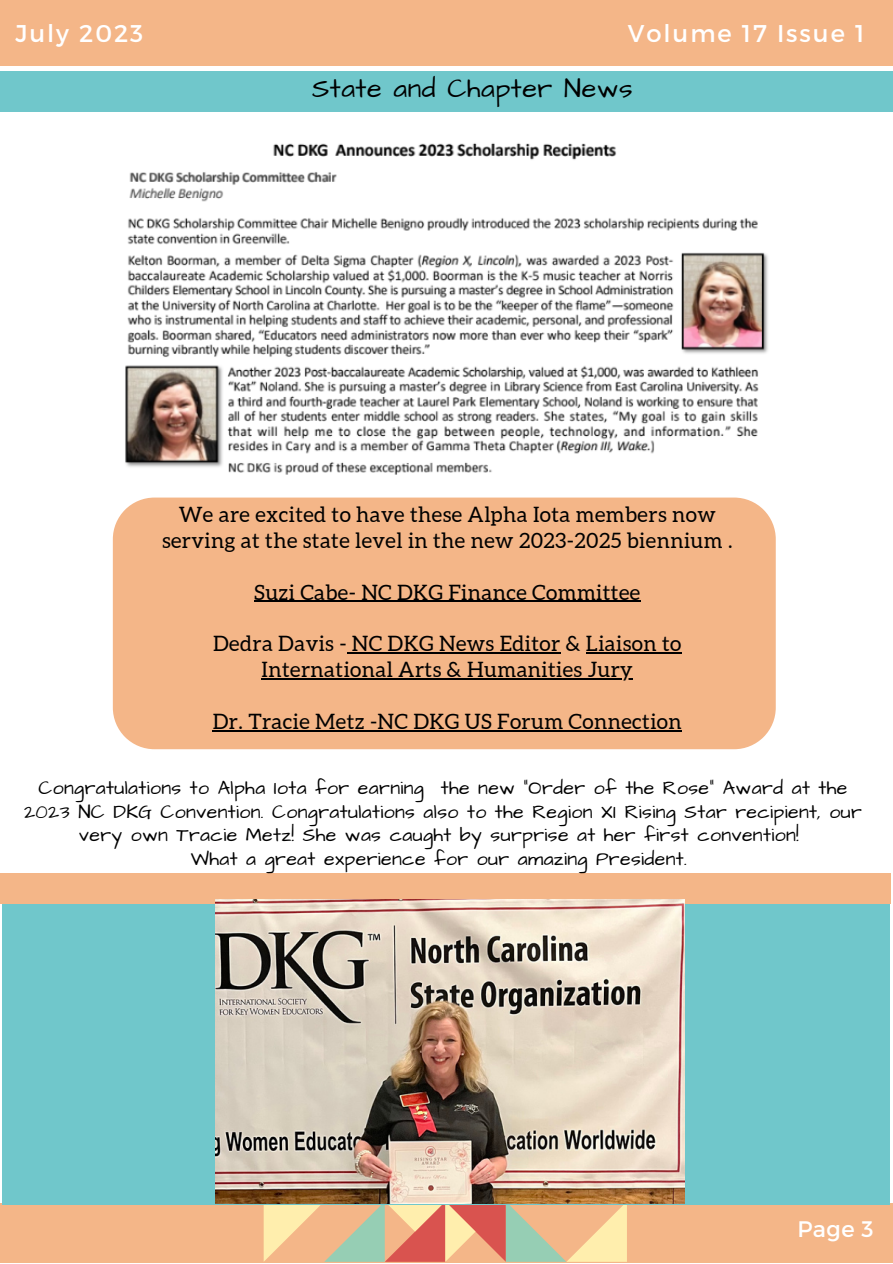
<style>
.page{position:relative;width:893px;height:1264px;background:#fff}
.page>*{position:absolute;margin:0;border:0;box-sizing:border-box;transform-origin:0 0}
.t1{font:27px "Architects Daughter";letter-spacing:.02em;color:#000}
.t2{font:24.15px "Montserrat";letter-spacing:.08em;color:#fff}
.t3{font:22.5px "Montserrat";color:#fff}
.t4{font:21.15px/25.8px "Aleo";letter-spacing:.02em;color:#000;text-align:center}
.t5{font:19.5px/23.5px "Architects Daughter";letter-spacing:.02em;color:#000;text-align:center}
</style>
<div class="page">
<div style="left:0;top:72px;width:892px;height:40px;background:#70c7cb"></div>
<div style="left:0;top:0;width:892px;height:65px;background:#f4b688"></div>
<div style="left:0;top:1203px;width:892px;height:59px;background:#f4b688"></div>
<div style="left:0;top:873px;width:890px;height:30px;background:#f4b688"></div>
<div style="left:113px;top:497px;width:662px;height:252px;background:#f4b688"></div>
<svg style="left:264px;top:1204px;width:363px;height:57px"></svg>
<div style="left:2px;top:904px;width:887px;height:300px;background:#70c7cb"></div>
<img style="left:216px;top:899px;width:468px;height:304px">
<hr style="left:254px;top:601px;width:386px;height:1px;background:#000">
<hr style="left:347px;top:652px;width:213px;height:1px;background:#000">
<hr style="left:586px;top:652px;width:95px;height:1px;background:#000">
<hr style="left:261px;top:678px;width:372px;height:1px;background:#000">
<hr style="left:213px;top:730px;width:469px;height:1px;background:#000">
<img style="left:125px;top:143px;width:643px;height:332px">
<p class="t2" style="left:15px;top:17px;width:129px">July 2023</p>
<p class="t2" style="left:627px;top:17px;width:238px">Volume 17 Issue 1</p>
<p class="t1" style="left:312px;top:70px;width:322px">State and Chapter News</p>
<p class="t4" style="left:162px;top:501px;width:572px">We are excited to have these Alpha Iota members now serving at the state level in the new 2023-2025 biennium .</p>
<p class="t4" style="left:254px;top:579px;width:387px">Suzi Cabe- NC DKG Finance Committee</p>
<p class="t4" style="left:213px;top:631px;width:469px">Dedra Davis - NC DKG News Editor &amp; Liaison to<br>International Arts &amp; Humanities Jury</p>
<p class="t4" style="left:213px;top:708px;width:470px">Dr. Tracie Metz -NC DKG US Forum Connection</p>
<p class="t5" style="left:24px;top:776px;width:839px">Congratulations to Alpha Iota for earning the new "Order of the Rose" Award at the<br>2023 NC DKG Convention. Congratulations also to the Region XI Rising Star recipient, our very own Tracie Metz! She was caught by surprise at her first convention!</p>
<p class="t5" style="left:191px;top:847px;width:497px">What a great experience for our amazing President.</p>
<p class="t3" style="left:797px;top:1214px;width:78px">Page 3</p>
</div>
